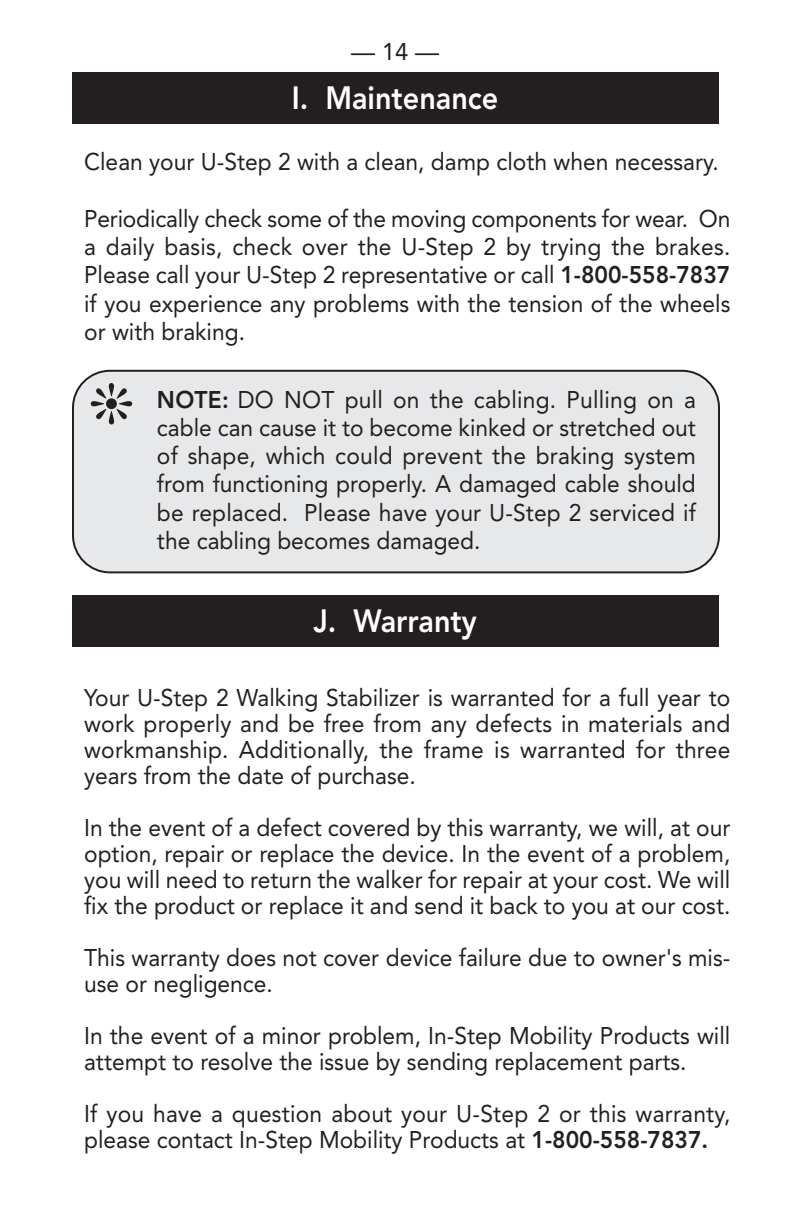
<style>
.page{position:relative;width:792px;height:1224px;background:#fff}
.page>*{position:absolute;margin:0;border:0;box-sizing:border-box;transform-origin:0 0}
.t1{font:800 32px "Avenir";color:#fff;scale:.9 1}
.t2{font:24px/26px "Avenir";color:#231f20;text-align:justify;scale:.95 1}
.t3{font:24px "Avenir";color:#231f20}
.s1{font-weight:800}
</style>
<div class="page">
<div style="left:72px;top:72px;width:646px;height:52px;background:#231f20"></div>
<div style="left:72px;top:595px;width:646px;height:52px;background:#231f20"></div>
<div style="left:72px;top:370px;width:648px;height:203px;background:#e7e8e9"></div>
<div style="left:91px;top:383px;width:41px;height:41px;background:#e7e8e9"></div>
<p class="t3" style="left:351px;top:32px;width:90px">—14—</p>
<h1 class="t1" style="left:292px;top:73px;width:231px">I. Maintenance</h1>
<p class="t2" style="left:84px;top:148px;width:669px">Clean your U-Step 2 with a clean, damp cloth when necessary.</p>
<p class="t2" style="left:84px;top:203px;width:682px;line-height:28.4px">Periodically check some of the moving components for wear. On a daily basis, check over the U-Step 2 by trying the brakes.<br>Please call your U-Step 2 representative or call <span class="s1">1-800-558-7837 </span>if you experience any problems with the tension of the wheels or with braking.</p>
<p class="t2" style="left:157px;top:385px;width:569px;line-height:28.2px"><span class="s1">NOTE:</span> DO NOT pull on the cabling. Pulling on a cable can cause it to become kinked or stretched out of shape, which could prevent the braking system from functioning properly. A damaged cable should be replaced. Please have your U-Step 2 serviced if the cabling becomes damaged.</p>
<h1 class="t1" style="left:314px;top:596px;width:183px">J. Warranty</h1>
<p class="t2" style="left:84px;top:684px;width:682px">Your U-Step 2 Walking Stabilizer is warranted for a full year to work properly and be free from any defects in materials and workmanship. Additionally, the frame is warranted for three years from the date of purchase.</p>
<p class="t2" style="left:84px;top:814px;width:682px">In the event of a defect covered by this warranty, we will, at our option, repair or replace the device. In the event of a problem, you will need to return the walker for repair at your cost. We will fix the product or replace it and send it back to you at our cost.</p>
<p class="t2" style="left:84px;top:944px;width:682px">This warranty does not cover device failure due to owner's mis&shy;use or negligence.</p>
<p class="t2" style="left:84px;top:1022px;width:682px">In the event of a minor problem, In-Step Mobility Products will attempt to resolve the issue by sending replacement parts.</p>
<p class="t2" style="left:84px;top:1100px;width:682px">If you have a question about your U-Step 2 or this warranty, please contact In-Step Mobility Products at <span class="s1">1-800-558-7837.</span></p>
</div>
